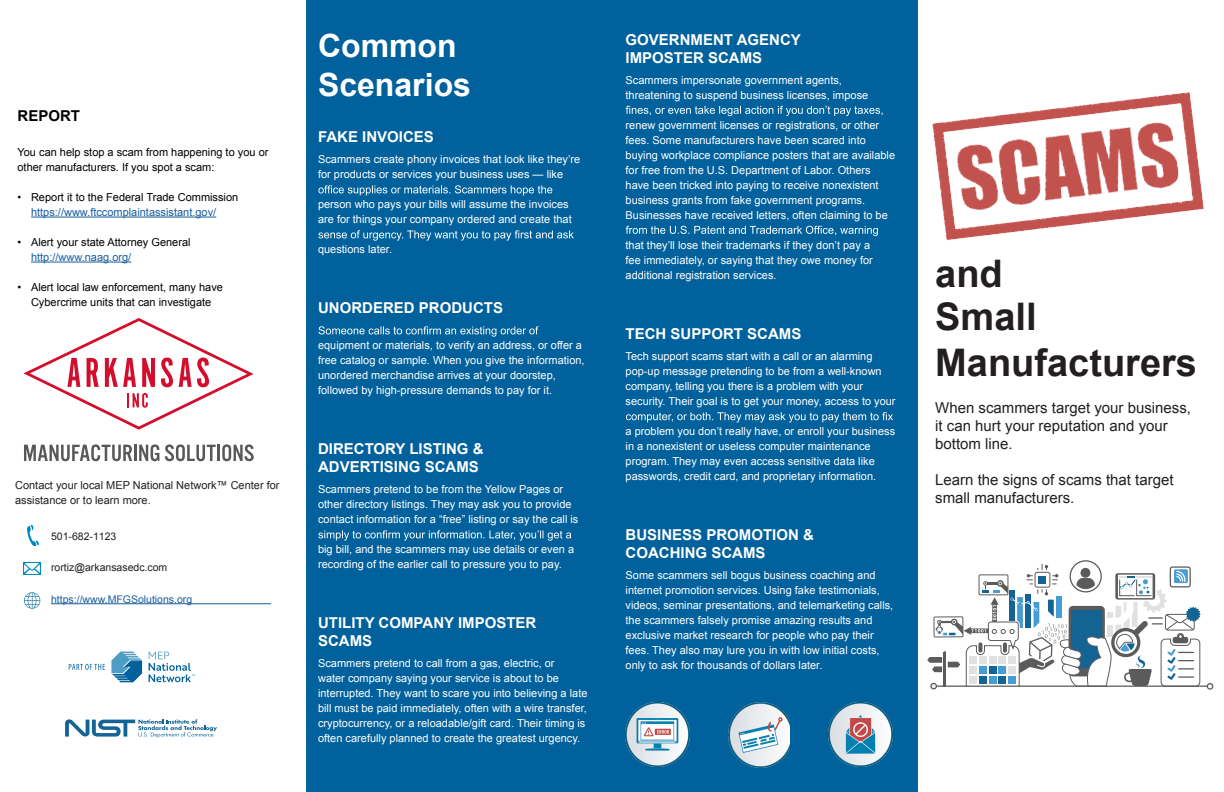
<style>
.page{position:relative;width:1224px;height:792px;background:#fff}
.page>*{position:absolute;margin:0;border:0;box-sizing:border-box;transform-origin:0 0}
.t1{font:700 38px/44.3px "Arial";color:#231f20}
.t2{font:700 32px/38.4px "Arial";color:#fff}
.t3{font:700 15px/18px "Arial";color:#fff}
.t4{font:15px/18px "Arial";color:#231f20}
.t5{font:700 15px "Arial";color:#000101}
.t6{font:11px/15px "Arial";color:#fff}
.t7{font:11px/15px "Arial";color:#000101}
.t8{font:11px/15px "Arial";color:#231f20}
.t9{font:11px "Arial";color:#175d9e}
.t10{font:10.5px "Arial";color:#231f20}
.t11{font:10.5px "Arial";color:#175d9e}
</style>
<div class="page">
<div style="left:306px;top:0;width:612px;height:792px;background:#00619c"></div>
<svg style="left:318px;top:185px;width:234px;height:11px"></svg>
<svg style="left:318px;top:230px;width:256px;height:11px"></svg>
<svg style="left:319px;top:326px;width:220px;height:11px"></svg>
<svg style="left:318px;top:530px;width:253px;height:11px"></svg>
<svg style="left:626px;top:106px;width:257px;height:10px"></svg>
<svg style="left:626px;top:226px;width:252px;height:10px"></svg>
<svg style="left:626px;top:412px;width:267px;height:10px"></svg>
<img style="left:728px;top:703px;width:61px;height:64px">
<img style="left:828px;top:702px;width:65px;height:65px">
<img style="left:626px;top:703px;width:64px;height:64px">
<img style="left:932px;top:92px;width:272px;height:148px">
<div style="left:1070px;top:560px;width:32px;height:32px;border:1px solid #5b5b5b;border-radius:50%"></div>
<hr style="left:936px;top:686px;width:271px;height:1px;background:#5b5b5b">
<svg style="left:927px;top:564px;width:274px;height:126px"></svg>
<div style="left:930px;top:683px;width:7px;height:6px;border:1px solid #5b5b5b;border-radius:50%"></div>
<div style="left:1207px;top:683px;width:6px;height:7px;border:1px solid #5b5b5b;border-radius:50%"></div>
<hr style="left:31px;top:217px;width:185px;height:1px;background:#175d9e">
<hr style="left:31px;top:262px;width:100px;height:1px;background:#175d9e">
<svg style="left:69px;top:664px;width:36px;height:6px"></svg>
<svg style="left:111px;top:652px;width:31px;height:30px"></svg>
<svg style="left:149px;top:652px;width:46px;height:30px"></svg>
<hr style="left:51px;top:603px;width:220px;height:1px;background:#175d9e">
<svg style="left:65px;top:719px;width:152px;height:19px"></svg>
<img style="left:27px;top:526px;width:12px;height:19px">
<img style="left:24px;top:563px;width:16px;height:12px">
<svg style="left:24px;top:592px;width:16px;height:17px"></svg>
<svg style="left:24px;top:318px;width:230px;height:112px"></svg>
<svg style="left:24px;top:444px;width:108px;height:17px"></svg>
<hr style="left:134px;top:445px;width:3px;height:16px;background:#57585a">
<svg style="left:139px;top:444px;width:20px;height:17px"></svg>
<svg style="left:165px;top:444px;width:51px;height:17px"></svg>
<hr style="left:217px;top:445px;width:3px;height:16px;background:#57585a">
<svg style="left:222px;top:444px;width:32px;height:17px"></svg>
<h3 class="t5" style="left:18px;top:106px;width:64px">REPORT</h3>
<p class="t7" style="left:18px;top:145px;width:252px">You can help stop a scam from happening to you or other manufacturers. If you spot a scam:</p>
<p class="t7" style="left:18px;top:190px;width:222px">• Report it to the Federal Trade Commission</p>
<p class="t9" style="left:31px;top:205px;width:187px">https://www.ftccomplaintassistant.gov/</p>
<p class="t7" style="left:18px;top:235px;width:175px">• Alert your state Attorney General</p>
<p class="t9" style="left:31px;top:250px;width:102px">http://www.naag.org/</p>
<p class="t7" style="left:18px;top:280px;width:207px;text-align:center">• Alert local law enforcement, many have<br>Cybercrime units that can investigate</p>
<p class="t8" style="left:15px;top:477px;width:266px">Contact your local MEP National Network™ Center for assistance or to learn more.</p>
<p class="t10" style="left:51px;top:530px;width:67px">501-682-1123</p>
<p class="t10" style="left:51px;top:561px;width:118px">rortiz@arkansasedc.com</p>
<p class="t11" style="left:51px;top:592px;width:143px">https://www.MFGSolutions.org</p>
<h2 class="t2" style="left:318px;top:28px;width:154px">Common<br>Scenarios</h2>
<h3 class="t3" style="left:318px;top:129px;width:117px">FAKE INVOICES</h3>
<p class="t6" style="left:318px;top:152px;width:264px">Scammers create phony invoices that look like they’re for products or services your business uses — like</p>
<p class="t6" style="left:318px;top:197px;width:255px">person who pays your bills will assume the invoices are for things your company ordered and create that</p>
<p class="t6" style="left:318px;top:242px;width:76px">questions later.</p>
<h3 class="t3" style="left:318px;top:300px;width:186px">UNORDERED PRODUCTS</h3>
<p class="t6" style="left:318px;top:338px;width:268px">equipment or materials, to verify an address, or offer a free catalog or sample. When you give the information, unordered merchandise arrives at your doorstep, followed by high-pressure demands to pay for it.</p>
<h3 class="t3" style="left:318px;top:441px;width:167px">DIRECTORY LISTING &amp;<br>ADVERTISING SCAMS</h3>
<p class="t6" style="left:318px;top:482px;width:262px">Scammers pretend to be from the Yellow Pages or other directory listings. They may ask you to provide contact information for a “free” listing or say the call is</p>
<p class="t6" style="left:318px;top:542px;width:258px">big bill, and the scammers may use details or even a recording of the earlier call to pressure you to pay.</p>
<h3 class="t3" style="left:318px;top:615px;width:220px">UTILITY COMPANY IMPOSTER<br>SCAMS</h3>
<p class="t6" style="left:318px;top:656px;width:271px">Scammers pretend to call from a gas, electric, or<br>water company saying your service is about to be interrupted. They want to scare you into believing a late bill must be paid immediately, often with a wire transfer, cryptocurrency, or a reloadable/gift card. Their timing is often carefully planned to create the greatest urgency.</p>
<h3 class="t3" style="left:626px;top:31px;width:177px">GOVERNMENT AGENCY<br>IMPOSTER SCAMS</h3>
<p class="t6" style="left:626px;top:73px;width:244px">Scammers impersonate government agents, threatening to suspend business licenses, impose</p>
<p class="t6" style="left:626px;top:118px;width:271px">renew government licenses or registrations, or other fees. Some manufacturers have been scared into buying workplace compliance posters that are available for free from the U.S. Department of Labor. Others have been tricked into paying to receive nonexistent business grants from fake government programs.<br>Businesses have received letters, often claiming to be</p>
<p class="t6" style="left:626px;top:238px;width:249px">that they’ll lose their trademarks if they don’t pay a fee immediately, or saying that they owe money for additional registration services.</p>
<h3 class="t3" style="left:626px;top:325px;width:177px">TECH SUPPORT SCAMS</h3>
<p class="t6" style="left:626px;top:349px;width:272px">Tech support scams start with a call or an alarming pop-up message pretending to be from a well-known company, telling you there is a problem with your security. Their goal is to get your money, access to your</p>
<p class="t6" style="left:626px;top:424px;width:271px">a problem you don’t really have, or enroll your business in a nonexistent or useless computer maintenance program. They may even access sensitive data like passwords, credit card, and proprietary information.</p>
<h3 class="t3" style="left:626px;top:526px;width:190px">BUSINESS PROMOTION &amp;<br>COACHING SCAMS</h3>
<p class="t6" style="left:626px;top:568px;width:269px">Some scammers sell bogus business coaching and internet promotion services. Using fake testimonials, videos, seminar presentations, and telemarketing calls, the scammers falsely promise amazing results and exclusive market research for people who pay their fees. They also may lure you in with low initial costs, only to ask for thousands of dollars later.</p>
<h1 class="t1" style="left:935px;top:253px;width:263px">and<br>Small<br>Manufacturers</h1>
<h3 class="t4" style="left:935px;top:399px;width:257px">When scammers target your business, it can hurt your reputation and your bottom line.</h3>
<h3 class="t4" style="left:935px;top:471px;width:240px">Learn the signs of scams that target small manufacturers.</h3>
</div>
